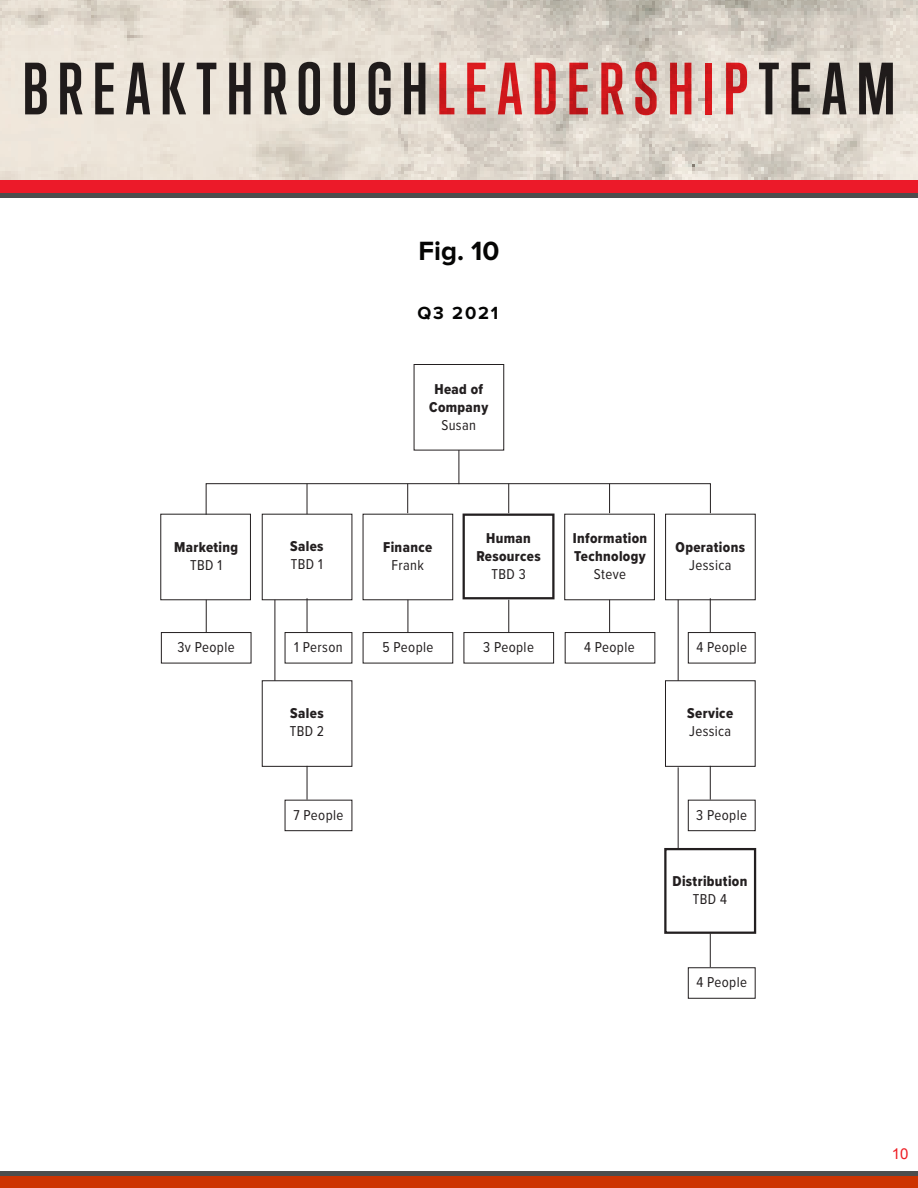
<style>
.page{position:relative;width:918px;height:1188px;background:#fff}
.page>*{position:absolute;margin:0;border:0;box-sizing:border-box;transform-origin:0 0}
.t1{font:700 67.5px "Trump Gothic Pro";letter-spacing:.14em;color:#231f20}
.t2{font:700 27.3px "Proxima Nova";color:#050504}
.t3{font:700 18.3px "Proxima Nova";letter-spacing:.1em;color:#050504}
.t4{font:15px "Arial";color:#ee1d23}
.t5{font:14.85px/17.9px "Proxima Nova Cond Extrabld";letter-spacing:.025em;color:#231f20;text-align:center}
.t6{font:14.85px "Proxima Nova Cond";letter-spacing:.025em;color:#231f20}
.s1{color:#ee1d23}
.s2{font-family:"Proxima Nova Cond"}
</style>
<div class="page">
<svg style="left:0;top:192px;width:918px;height:6px;background:#674447"></svg>
<div style="left:0;top:158px;width:918px;height:34px;background:#ec1a29"></div>
<div style="left:0;top:1171px;width:918px;height:9px;background:#4d4d4d"></div>
<div style="left:0;top:1176px;width:918px;height:12px;background:#cd3301"></div>
<img style="left:0;top:0;width:918px;height:180px">
<div style="left:161px;top:632px;width:90px;height:31px;border:1px solid #231f20"></div>
<div style="left:285px;top:632px;width:67px;height:31px;border:1px solid #231f20"></div>
<div style="left:363px;top:632px;width:90px;height:31px;border:1px solid #231f20"></div>
<div style="left:464px;top:632px;width:90px;height:31px;border:1px solid #231f20"></div>
<div style="left:565px;top:632px;width:90px;height:31px;border:1px solid #231f20"></div>
<div style="left:665px;top:514px;width:91px;height:86px;border:1px solid #231f20"></div>
<div style="left:564px;top:514px;width:91px;height:86px;border:1px solid #231f20"></div>
<div style="left:160px;top:514px;width:91px;height:86px;border:1px solid #231f20"></div>
<div style="left:414px;top:364px;width:90px;height:86px;border:1px solid #231f20"></div>
<div style="left:262px;top:680px;width:90px;height:87px;border:1px solid #231f20"></div>
<svg style="left:205px;top:483px;width:506px;height:32px"></svg>
<hr style="left:307px;top:484px;width:1px;height:30px;background:#231f20">
<hr style="left:459px;top:450px;width:1px;height:34px;background:#231f20">
<hr style="left:206px;top:600px;width:1px;height:33px;background:#231f20">
<hr style="left:275px;top:600px;width:1px;height:81px;background:#231f20">
<hr style="left:408px;top:600px;width:1px;height:33px;background:#231f20">
<hr style="left:508px;top:600px;width:1px;height:33px;background:#231f20">
<hr style="left:609px;top:600px;width:1px;height:33px;background:#231f20">
<hr style="left:307px;top:598px;width:1px;height:34px;background:#231f20">
<div style="left:285px;top:800px;width:67px;height:31px;border:1px solid #231f20"></div>
<hr style="left:307px;top:766px;width:1px;height:34px;background:#231f20">
<div style="left:688px;top:632px;width:68px;height:31px;border:1px solid #231f20"></div>
<div style="left:665px;top:680px;width:91px;height:87px;border:1px solid #231f20"></div>
<hr style="left:678px;top:600px;width:1px;height:81px;background:#231f20">
<hr style="left:710px;top:598px;width:1px;height:34px;background:#231f20">
<div style="left:688px;top:800px;width:68px;height:31px;border:1px solid #231f20"></div>
<hr style="left:678px;top:767px;width:1px;height:81px;background:#231f20">
<hr style="left:710px;top:766px;width:1px;height:34px;background:#231f20">
<div style="left:688px;top:967px;width:68px;height:32px;border:1px solid #231f20"></div>
<hr style="left:710px;top:933px;width:1px;height:34px;background:#231f20">
<div style="left:463px;top:514px;width:92px;height:85px;border:2px solid #231f20"></div>
<div style="left:664px;top:848px;width:92px;height:86px;border:2px solid #231f20"></div>
<h1 class="t1" style="left:22px;top:48px;width:875px">BREAKTHROUGH<span class="s1">LEADERSHIP</span>TEAM</h1>
<p class="t2" style="left:418px;top:238px;width:82px">Fig. 10</p>
<p class="t3" style="left:417px;top:304px;width:82px">Q3 2021</p>
<p class="t5" style="left:174px;top:538px;width:66px">Marketing<br><span class="s2">TBD 1</span></p>
<p class="t5" style="left:290px;top:537px;width:35px;text-align:left">Sales<br><span class="s2">TBD 1</span></p>
<p class="t5" style="left:429px;top:380px;width:61px">Head of<br>Company<br><span class="s2">Susan</span></p>
<p class="t5" style="left:383px;top:538px;width:51px">Finance<br><span class="s2">Frank</span></p>
<p class="t5" style="left:476px;top:529px;width:66px">Human<br>Resources<br><span class="s2">TBD 3</span></p>
<p class="t5" style="left:573px;top:529px;width:76px">Information<br>Technology<br><span class="s2">Steve</span></p>
<p class="t5" style="left:676px;top:538px;width:71px">Operations<br><span class="s2">Jessica</span></p>
<p class="t6" style="left:178px;top:636px;width:59px">3v People</p>
<p class="t6" style="left:294px;top:636px;width:50px">1 Person</p>
<p class="t6" style="left:382px;top:636px;width:53px">5 People</p>
<p class="t6" style="left:483px;top:636px;width:52px">3 People</p>
<p class="t6" style="left:584px;top:636px;width:52px">4 People</p>
<p class="t6" style="left:696px;top:636px;width:52px">4 People</p>
<p class="t5" style="left:290px;top:704px;width:36px;text-align:left">Sales<br><span class="s2">TBD 2</span></p>
<p class="t5" style="left:687px;top:704px;width:47px;text-align:left">Service<br><span class="s2">Jessica</span></p>
<p class="t6" style="left:293px;top:804px;width:52px">7 People</p>
<p class="t6" style="left:696px;top:804px;width:52px">3 People</p>
<p class="t5" style="left:673px;top:872px;width:76px">Distribution<br><span class="s2">TBD 4</span></p>
<p class="t6" style="left:696px;top:972px;width:52px">4 People</p>
<p class="t4" style="left:892px;top:1144px;width:18px">10</p>
</div>
